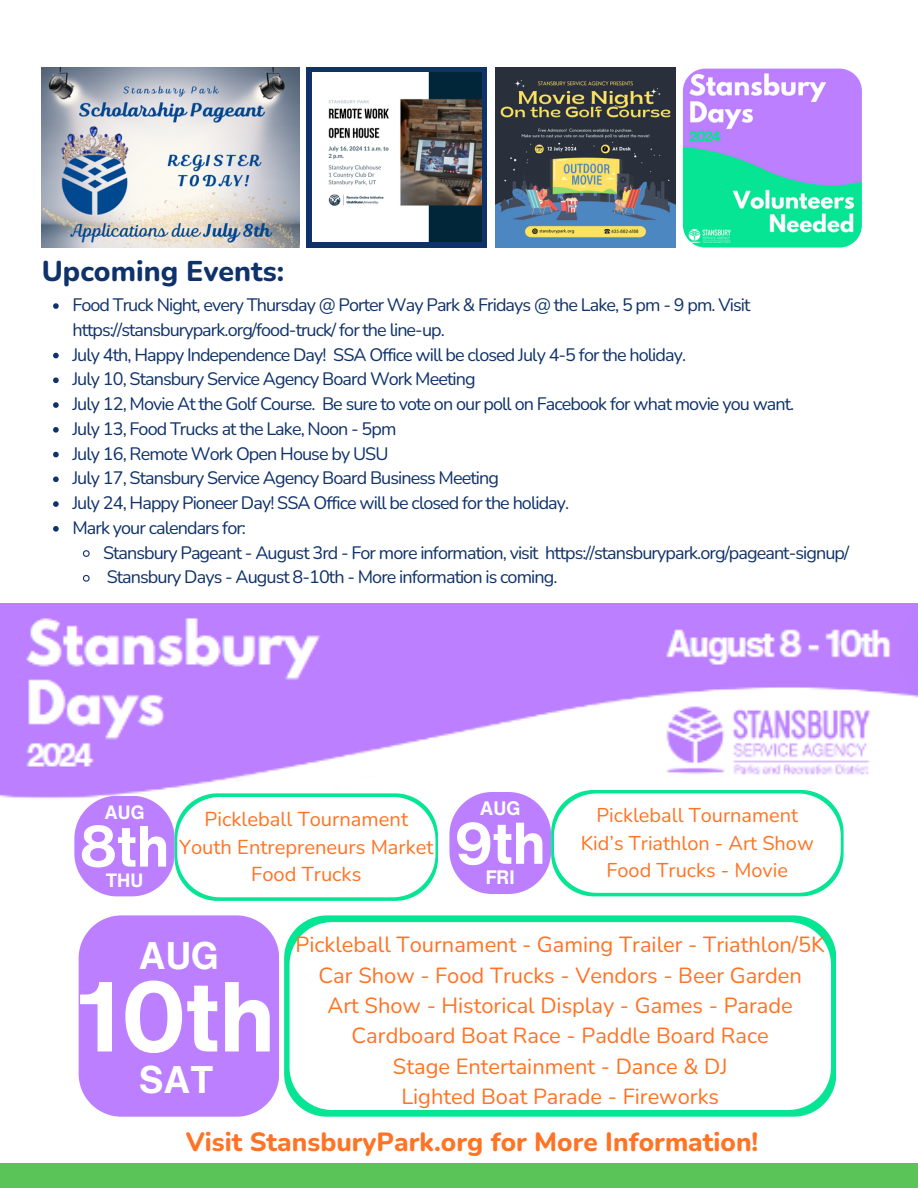
<style>
.page{position:relative;width:918px;height:1188px;background:#fff}
.page>*{position:absolute;margin:0;border:0;box-sizing:border-box;transform-origin:0 0}
.t1{font:700 97.5px "Helvetica Now Text";color:#fff}
.t2{font:700 57.75px "Helvetica Now Text";color:#fff}
.t3{font:700 57px "Helvetica Now Text";color:#fff}
.t4{font:700 37.5px "Helvetica Now Text";color:#fff}
.t5{font:800 28.5px "Nunito";color:#0f326a}
.t6{font:800 26.25px "Nunito";color:#ff7324}
.t7{font:21.9px/30.3px "Nunito";color:#ff7324;text-align:center}
.t8{font:20.1px/27.6px "Nunito";color:#ff7324;text-align:center}
.t9{font:19.95px/27.3px "Nunito";color:#ff7324;text-align:center}
.t10{font:700 19.05px "Helvetica Now Text";color:#fff}
.t11{font:700 18.75px "Helvetica Now Text";color:#fff}
.t12{font:18px/24.8px "Nunito";letter-spacing:-.05em;color:#0f326a}
</style>
<div class="page">
<div style="left:1px;top:1164px;width:917px;height:24px;background:#5bc459"></div>
<img style="left:0;top:604px;width:918px;height:197px">
<div style="left:74px;top:796px;width:101px;height:100px;background:#bb7fff;border-radius:43px"></div>
<div style="left:449px;top:792px;width:102px;height:102px;background:#bb7fff;border-radius:43px"></div>
<div style="left:79px;top:915px;width:200px;height:202px;background:#bb7fff"></div>
<svg style="left:175px;top:793px;width:263px;height:108px"></svg>
<svg style="left:551px;top:790px;width:292px;height:106px"></svg>
<svg style="left:284px;top:915px;width:552px;height:202px;background:#2fe9a6"></svg>
<svg style="left:290px;top:922px;width:541px;height:188px"></svg>
<svg style="left:53px;top:303px;width:6px;height:6px"></svg>
<svg style="left:53px;top:353px;width:6px;height:5px"></svg>
<svg style="left:53px;top:377px;width:6px;height:6px"></svg>
<svg style="left:53px;top:402px;width:6px;height:6px"></svg>
<svg style="left:53px;top:427px;width:6px;height:6px"></svg>
<svg style="left:53px;top:452px;width:6px;height:5px"></svg>
<svg style="left:53px;top:476px;width:6px;height:6px"></svg>
<svg style="left:53px;top:501px;width:6px;height:6px"></svg>
<svg style="left:53px;top:526px;width:6px;height:6px"></svg>
<svg style="left:82px;top:550px;width:8px;height:7px"></svg>
<svg style="left:82px;top:574px;width:8px;height:8px"></svg>
<img style="left:42px;top:67px;width:257px;height:180px">
<img style="left:496px;top:67px;width:180px;height:180px">
<div style="left:306px;top:67px;width:181px;height:181px;background:#0f326a"></div>
<img style="left:312px;top:73px;width:169px;height:169px">
<img style="left:683px;top:69px;width:179px;height:178px;border-radius:22px">
<p class="t5" style="left:42px;top:252px;width:244px">Upcoming Events:</p>
<p class="t12" style="left:72px;top:293px;width:680px">Food Truck Night, every Thursday @ Porter Way Park &amp; Fridays @ the Lake, 5 pm - 9 pm. Visit https://stansburypark.org/food-truck/ for the line-up.</p>
<p class="t12" style="left:72px;top:342px;width:615px">July 4th, Happy Independence Day! SSA Office will be closed July 4-5 for the holiday.</p>
<p class="t12" style="left:72px;top:367px;width:405px">July 10, Stansbury Service Agency Board Work Meeting</p>
<p class="t12" style="left:72px;top:392px;width:723px">July 12, Movie At the Golf Course. Be sure to vote on our poll on Facebook for what movie you want.</p>
<p class="t12" style="left:72px;top:417px;width:326px">July 13, Food Trucks at the Lake, Noon - 5pm</p>
<h4 class="t12" style="left:72px;top:441px;width:318px">July 16, Remote Work Open House by USU</h4>
<h3 class="t12" style="left:72px;top:466px;width:428px">July 17, Stansbury Service Agency Board Business Meeting</h3>
<h1 class="t12" style="left:72px;top:491px;width:498px">July 24, Happy Pioneer Day! SSA Office will be closed for the holiday.</h1>
<h4 class="t12" style="left:72px;top:516px;width:175px">Mark your calendars for:</h4>
<h3 class="t12" style="left:103px;top:540px;width:748px">Stansbury Pageant - August 3rd - For more information, visit https://stansburypark.org/pageant-signup/</h3>
<h1 class="t12" style="left:107px;top:565px;width:452px">Stansbury Days - August 8-10th - More information is coming.</h1>
<p class="t11" style="left:104px;top:798px;width:42px">AUG</p>
<p class="t3" style="left:80px;top:803px;width:92px">8th</p>
<p class="t11" style="left:106px;top:866px;width:39px">THU</p>
<p class="t10" style="left:480px;top:794px;width:42px">AUG</p>
<p class="t8" style="left:179px;top:806px;width:256px">Pickleball Tournament<br>Youth Entrepreneurs Market<br>Food Trucks</p>
<p class="t9" style="left:581px;top:802px;width:234px">Pickleball Tournament<br>Kid’s Triathlon - Art Show<br>Food Trucks - Movie</p>
<p class="t2" style="left:455px;top:800px;width:93px">9th</p>
<p class="t10" style="left:486px;top:863px;width:31px">FRI</p>
<p class="t4" style="left:139px;top:927px;width:82px">AUG</p>
<h5 class="t1" style="left:77px;top:943px;width:200px">10th</h5>
<p class="t4" style="left:139px;top:1051px;width:76px">SAT</p>
<p class="t7" style="left:296px;top:930px;width:531px">Pickleball Tournament - Gaming Trailer - Triathlon/5K Car Show - Food Trucks - Vendors - Beer Garden<br>Art Show - Historical Display - Games - Parade Cardboard Boat Race - Paddle Board Race<br>Stage Entertainment - Dance &amp; DJ<br>Lighted Boat Parade - Fireworks</p>
<h5 class="t6" style="left:186px;top:1125px;width:574px">Visit StansburyPark.org for More Information!</h5>
</div>
